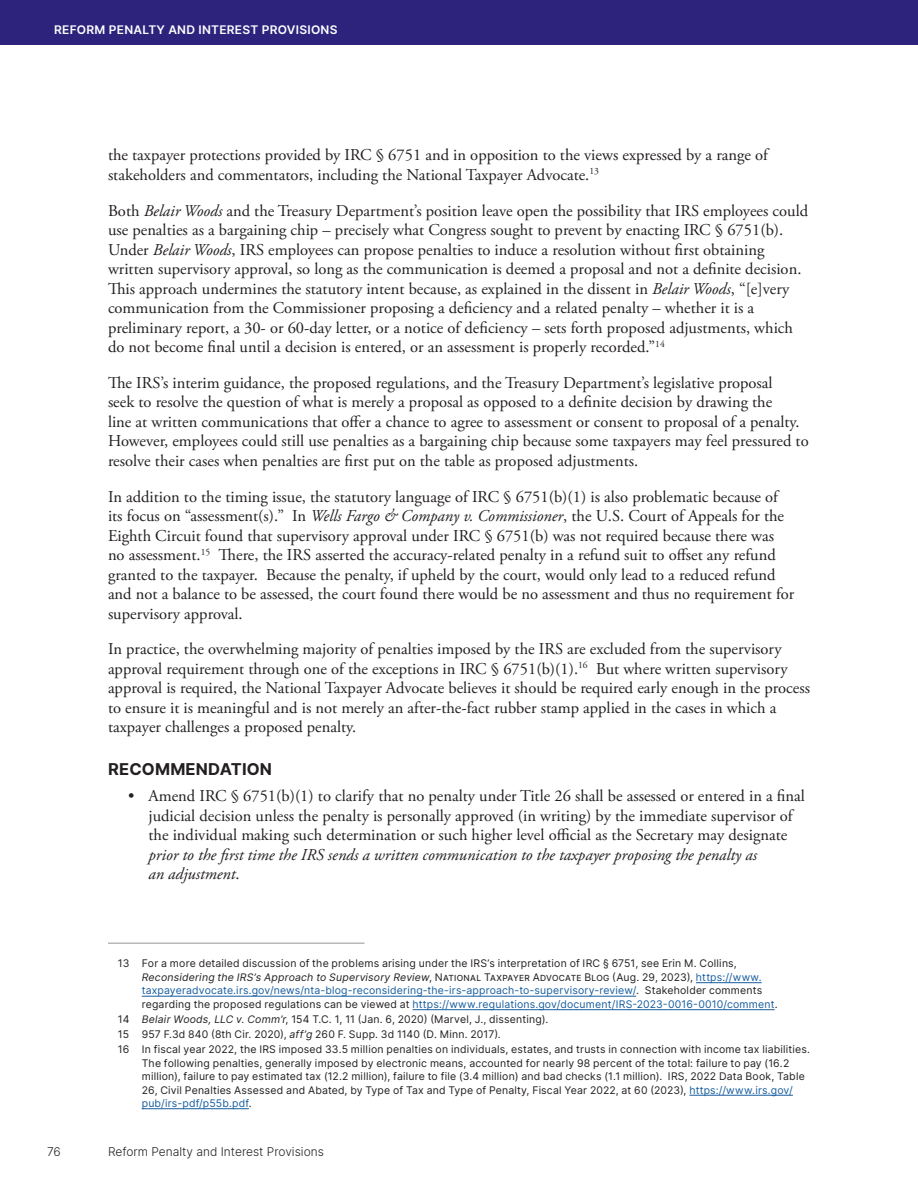
<style>
.page{position:relative;width:918px;height:1188px;background:#fff}
.page>*{position:absolute;margin:0;border:0;box-sizing:border-box;transform-origin:0 0}
.Paragraph{font:16.5px/19.5px "Adobe Garamond Pro";color:#231f20}
.t1{font:700 16.5px "Inter";letter-spacing:.01em;color:#231f20}
.t2{font:300 12px "Inter";color:#231f20}
.t3{font:600 12px "Inter";letter-spacing:.02em;color:#fff}
.Footnotes{font:10.5px/13.5px "Inter";letter-spacing:.015em;color:#231f20}
.s1{font-style:italic}
.s2{font-size:8.4px}
.s3{color:#175d9e}
</style>
<div class="page">
<div style="left:0;top:0;width:918px;height:45px;background:#2d237c"></div>
<hr style="left:108px;top:943px;width:256px;height:1px;background:#939598">
<hr style="left:696px;top:982px;width:66px;height:1px;background:#175d9e">
<hr style="left:142px;top:996px;width:494px;height:1px;background:#175d9e">
<hr style="left:413px;top:1009px;width:362px;height:1px;background:#175d9e">
<hr style="left:689px;top:1095px;width:104px;height:1px;background:#175d9e">
<hr style="left:142px;top:1108px;width:107px;height:1px;background:#175d9e">
<p class="t3" style="left:54px;top:21px;width:285px">REFORM PENALTY AND INTEREST PROVISIONS</p>
<p class="Paragraph" style="left:108px;top:146px;width:662px">the taxpayer protections provided by IRC § 6751 and in opposition to the views expressed by a range of stakeholders and commentators, including the National Taxpayer Advocate.<sup>13</sup></p>
<p class="Paragraph" style="left:108px;top:201px;width:702px">Both <span class="s1">Belair Woods</span> and the Treasury Department’s position leave open the possibility that IRS employees could use penalties as a bargaining chip – precisely what Congress sought to prevent by enacting IRC § 6751(b).<br>Under <span class="s1">Belair Woods</span>, IRS employees can propose penalties to induce a resolution without first obtaining written supervisory approval, so long as the communication is deemed a proposal and not a definite decision.<br>This approach undermines the statutory intent because, as explained in the dissent in <span class="s1">Belair Woods</span>, “[e]very communication from the Commissioner proposing a deficiency and a related penalty – whether it is a preliminary report, a 30- or 60-day letter, or a notice of deficiency – sets forth proposed adjustments, which do not become final until a decision is entered, or an assessment is properly recorded.”<sup>14</sup></p>
<p class="Paragraph" style="left:108px;top:373px;width:702px">The IRS’s interim guidance, the proposed regulations, and the Treasury Department’s legislative proposal<br>seek to resolve the question of what is merely a proposal as opposed to a definite decision by drawing the<br>line at written communications that offer a chance to agree to assessment or consent to proposal of a penalty.<br>However, employees could still use penalties as a bargaining chip because some taxpayers may feel pressured to resolve their cases when penalties are first put on the table as proposed adjustments.</p>
<p class="Paragraph" style="left:108px;top:487px;width:688px">In addition to the timing issue, the statutory language of IRC § 6751(b)(1) is also problematic because of its focus on “assessment(s).” In <span class="s1">Wells Fargo &amp; Company v. Commissioner</span>, the U.S. Court of Appeals for the Eighth Circuit found that supervisory approval under IRC § 6751(b) was not required because there was no assessment.<sup>15</sup> There, the IRS asserted the accuracy-related penalty in a refund suit to offset any refund granted to the taxpayer. Because the penalty, if upheld by the court, would only lead to a reduced refund and not a balance to be assessed, the court found there would be no assessment and thus no requirement for supervisory approval.</p>
<p class="Paragraph" style="left:108px;top:640px;width:704px">In practice, the overwhelming majority of penalties imposed by the IRS are excluded from the supervisory approval requirement through one of the exceptions in IRC § 6751(b)(1).<sup>16</sup> But where written supervisory approval is required, the National Taxpayer Advocate believes it should be required early enough in the process to ensure it is meaningful and is not merely an after-the-fact rubber stamp applied in the cases in which a taxpayer challenges a proposed penalty.</p>
<h2 class="t1" style="left:108px;top:757px;width:165px">RECOMMENDATION</h2>
<p class="Paragraph" style="left:148px;top:787px;width:658px;text-indent:-20px">• Amend IRC § 6751(b)(1) to clarify that no penalty under Title 26 shall be assessed or entered in a final judicial decision unless the penalty is personally approved (in writing) by the immediate supervisor of the individual making such determination or such higher level official as the Secretary may designate <span class="s1">prior to the first time the IRS sends a written communication to the taxpayer proposing the penalty as<br>an adjustment</span>.</p>
<p class="Footnotes" style="left:142px;top:957px;width:637px;text-indent:-24px">13 For a more detailed discussion of the problems arising under the IRS’s interpretation of IRC § 6751, see Erin M. Collins, <span class="s1">Reconsidering the IRS’s Approach to Supervisory Review</span>, N<span class="s2">ATIONAL</span> T<span class="s2">AXPAYER</span> A<span class="s2">DVOCATE</span> B<span class="s2">LOG</span> (Aug. 29, 2023), <span class="s3">https://www. taxpayeradvocate.irs.gov/news/nta-blog-reconsidering-the-irs-approach-to-supervisory-review/</span>. Stakeholder comments regarding the proposed regulations can be viewed at <span class="s3">https://www.regulations.gov/document/IRS-2023-0016-0010/comment</span>.</p>
<p class="Footnotes" style="left:118px;top:1012px;width:432px">14 <span class="s1">Belair Woods, LLC v. Comm’r</span>, 154 T.C. 1, 11 (Jan. 6, 2020) (Marvel, J., dissenting).</p>
<p class="Footnotes" style="left:118px;top:1027px;width:384px">15 957 F.3d 840 (8th Cir. 2020), <span class="s1">aff’g</span> 260 F. Supp. 3d 1140 (D. Minn. 2017).</p>
<p class="Footnotes" style="left:142px;top:1042px;width:670px;text-indent:-24px">16 In fiscal year 2022, the IRS imposed 33.5 million penalties on individuals, estates, and trusts in connection with income tax liabilities.<br>The following penalties, generally imposed by electronic means, accounted for nearly 98 percent of the total: failure to pay (16.2 million), failure to pay estimated tax (12.2 million), failure to file (3.4 million) and bad checks (1.1 million). IRS, 2022 Data Book, Table 26, Civil Penalties Assessed and Abated, by Type of Tax and Type of Penalty, Fiscal Year 2022, at 60 (2023), <span class="s3">https://www.irs.gov/ pub/irs-pdf/p55b.pdf</span>.</p>
<p class="t2" style="left:47px;top:1144px;width:15px">76</p>
<p class="t2" style="left:108px;top:1144px;width:217px">Reform Penalty and Interest Provisions</p>
</div>
